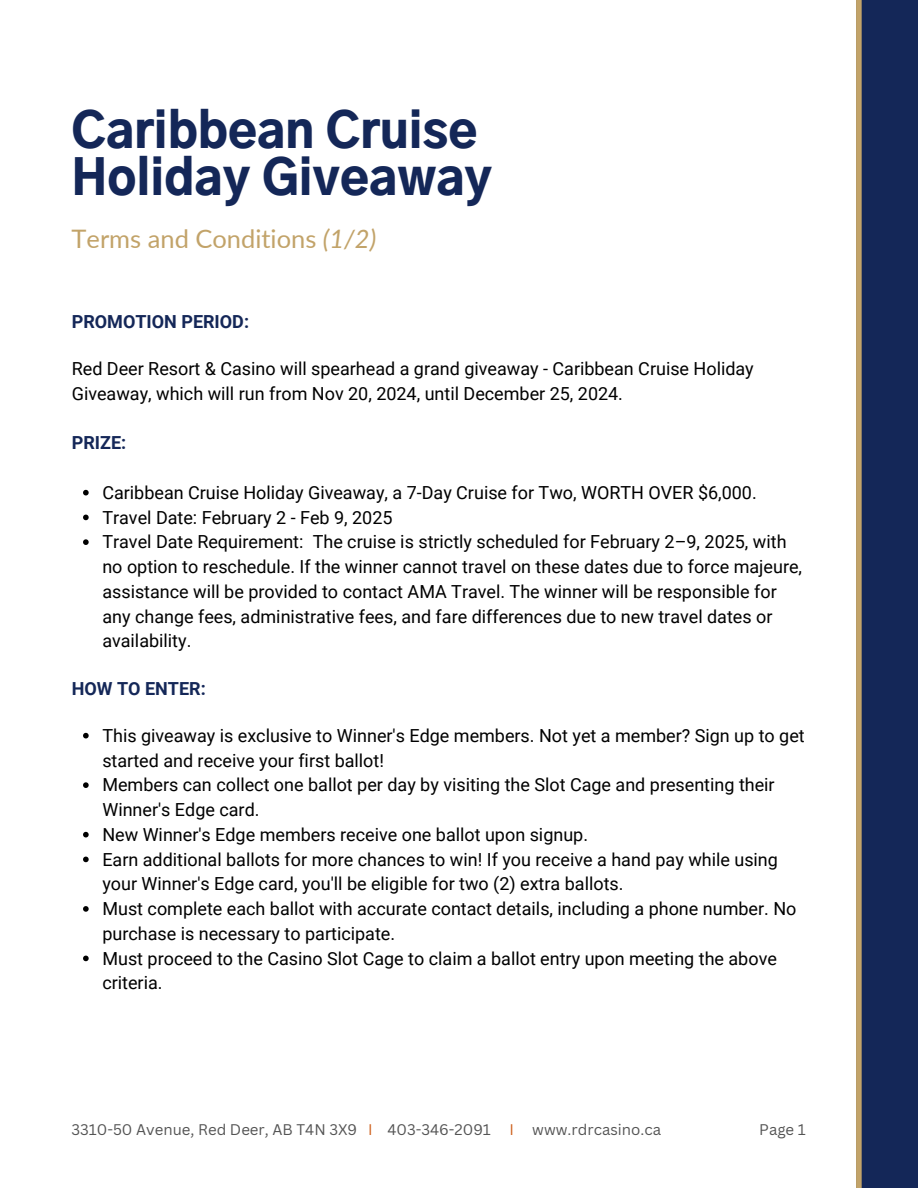
<style>
.page{position:relative;width:918px;height:1188px;background:#fff}
.page>*{position:absolute;margin:0;border:0;box-sizing:border-box;transform-origin:0 0}
.t1{font:900 47.55px/47.2px "Gothic A1";color:#142758}
.t2{font:25.5px "Lato";color:#c2a369}
.t3{font:18px/24.8px "Roboto";color:#000}
.t4{font:700 18px "Roboto";color:#142758}
.t5{font:15px "Canva Sans";color:#545454}
.s1{font-style:italic}
.s2{color:#cd601c}
</style>
<div class="page">
<div style="left:856px;top:0;width:62px;height:1188px;background:#142758"></div>
<div style="left:856px;top:0;width:6px;height:1188px;background:#c2a369"></div>
<svg style="left:83px;top:490px;width:6px;height:5px"></svg>
<svg style="left:83px;top:515px;width:6px;height:5px"></svg>
<svg style="left:83px;top:539px;width:6px;height:6px"></svg>
<svg style="left:83px;top:733px;width:6px;height:5px"></svg>
<svg style="left:83px;top:782px;width:6px;height:6px"></svg>
<svg style="left:83px;top:832px;width:6px;height:5px"></svg>
<svg style="left:83px;top:857px;width:6px;height:5px"></svg>
<svg style="left:83px;top:906px;width:6px;height:6px"></svg>
<svg style="left:83px;top:956px;width:6px;height:5px"></svg>
<h1 class="t1" style="left:72px;top:110px;width:422px">Caribbean Cruise<br>Holiday Giveaway</h1>
<h2 class="t2" style="left:72px;top:222px;width:306px">Terms and Conditions <span class="s1">(1/2)</span></h2>
<h3 class="t4" style="left:72px;top:311px;width:179px">PROMOTION PERIOD:</h3>
<h4 class="t3" style="left:72px;top:357px;width:684px">Red Deer Resort &amp; Casino will spearhead a grand giveaway - Caribbean Cruise Holiday<br>Giveaway, which will run from Nov 20, 2024, until December 25, 2024.</h4>
<h3 class="t4" style="left:72px;top:433px;width:56px">PRIZE:</h3>
<p class="t3" style="left:102px;top:480px;width:656px">Caribbean Cruise Holiday Giveaway, a 7-Day Cruise for Two, WORTH OVER $6,000.</p>
<p class="t3" style="left:102px;top:505px;width:292px">Travel Date: February 2 - Feb 9, 2025</p>
<p class="t3" style="left:102px;top:530px;width:701px">Travel Date Requirement: The cruise is strictly scheduled for February 2–9, 2025, with no option to reschedule. If the winner cannot travel on these dates due to force majeure, assistance will be provided to contact AMA Travel. The winner will be responsible for any change fees, administrative fees, and fare differences due to new travel dates or availability.</p>
<h3 class="t4" style="left:72px;top:678px;width:136px">HOW TO ENTER:</h3>
<p class="t3" style="left:102px;top:723px;width:704px">This giveaway is exclusive to Winner's Edge members. Not yet a member? Sign up to get started and receive your first ballot!</p>
<p class="t3" style="left:102px;top:773px;width:674px">Members can collect one ballot per day by visiting the Slot Cage and presenting their<br>Winner's Edge card.</p>
<p class="t3" style="left:102px;top:822px;width:487px">New Winner's Edge members receive one ballot upon signup.</p>
<p class="t3" style="left:102px;top:847px;width:677px">Earn additional ballots for more chances to win! If you receive a hand pay while using your Winner's Edge card, you'll be eligible for two (2) extra ballots.</p>
<p class="t3" style="left:102px;top:897px;width:696px">Must complete each ballot with accurate contact details, including a phone number. No purchase is necessary to participate.</p>
<p class="t3" style="left:102px;top:946px;width:676px">Must proceed to the Casino Slot Cage to claim a ballot entry upon meeting the above criteria.</p>
<p class="t5" style="left:72px;top:1119px;width:591px">3310-50 Avenue, Red Deer, AB T4N 3X9 <span class="s2">I</span> 403-346-2091 <span class="s2">I</span> www.rdrcasino.ca</p>
<p class="t5" style="left:759px;top:1119px;width:48px">Page 1</p>
</div>
